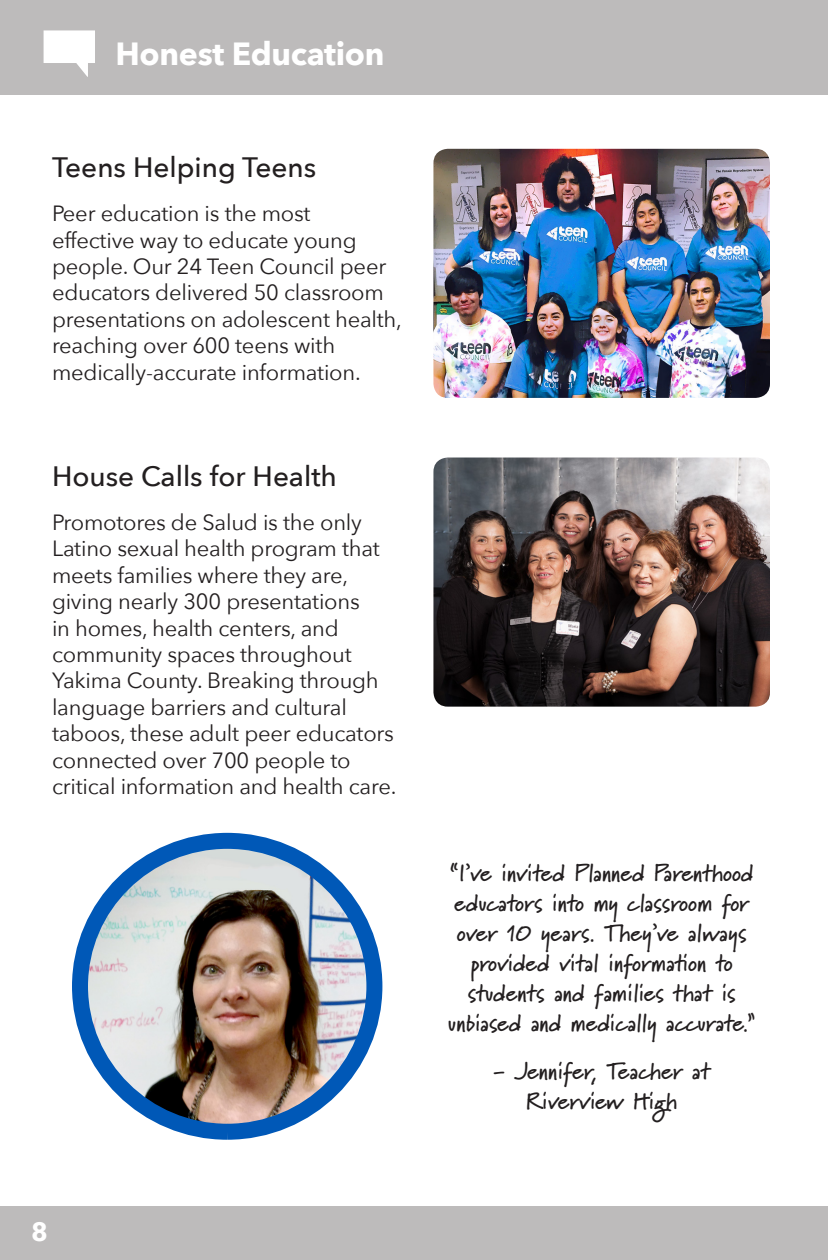
<style>
.page{position:relative;width:828px;height:1260px;background:#fff}
.page>*{position:absolute;margin:0;border:0;box-sizing:border-box;transform-origin:0 0}
.t1{font:700 32px "Avenir Next";letter-spacing:-.01em;color:#fff}
.t2{font:500 28px "Avenir Next";color:#231f20}
.t3{font:700 26px "Avenir Next";color:#fff}
.t4{font:700 24px/30px "Marydale";color:#231f20;text-align:center}
.t5{font:22px/26.4px "Avenir Next";letter-spacing:-.01em;color:#231f20}
</style>
<div class="page">
<div style="left:0;top:0;width:828px;height:94px;background:#bdbbbb"></div>
<div style="left:0;top:1206px;width:828px;height:54px;background:#bdbbbb"></div>
<img style="left:433px;top:149px;width:337px;height:249px">
<img style="left:433px;top:458px;width:337px;height:249px">
<svg style="left:44px;top:30px;width:51px;height:47px"></svg>
<img style="left:80px;top:841px;width:294px;height:291px">
<div style="left:72px;top:833px;width:310px;height:307px;border:16px solid #0058b7;border-radius:50%"></div>
<p class="t1" style="left:116px;top:26px;width:270px">Honest Education</p>
<p class="t2" style="left:52px;top:143px;width:266px">Teens Helping Teens</p>
<p class="t5" style="left:52px;top:199px;width:351px">Peer education is the most<br>effective way to educate young people. Our 24 Teen Council peer educators delivered 50 classroom presentations on adolescent health, reaching over 600 teens with medically-accurate information.</p>
<p class="t2" style="left:52px;top:452px;width:286px">House Calls for Health</p>
<p class="t5" style="left:52px;top:508px;width:346px">Promotores de Salud is the only<br>Latino sexual health program that meets families where they are, giving nearly 300 presentations<br>in homes, health centers, and community spaces throughout<br>Yakima County. Breaking through language barriers and cultural taboos, these adult peer educators connected over 700 people to critical information and health care.</p>
<p class="t3" style="left:31px;top:1209px;width:18px">8</p>
<p class="t4" style="left:448px;top:858px;width:309px">“I’ve invited Planned Parenthood educators into my classroom for over 10 years. They’ve always provided vital information to students and families that is unbiased and medically accurate.”</p>
<p class="t4" style="left:493px;top:1056px;width:219px">- Jennifer, Teacher at<br>Riverview High</p>
</div>
